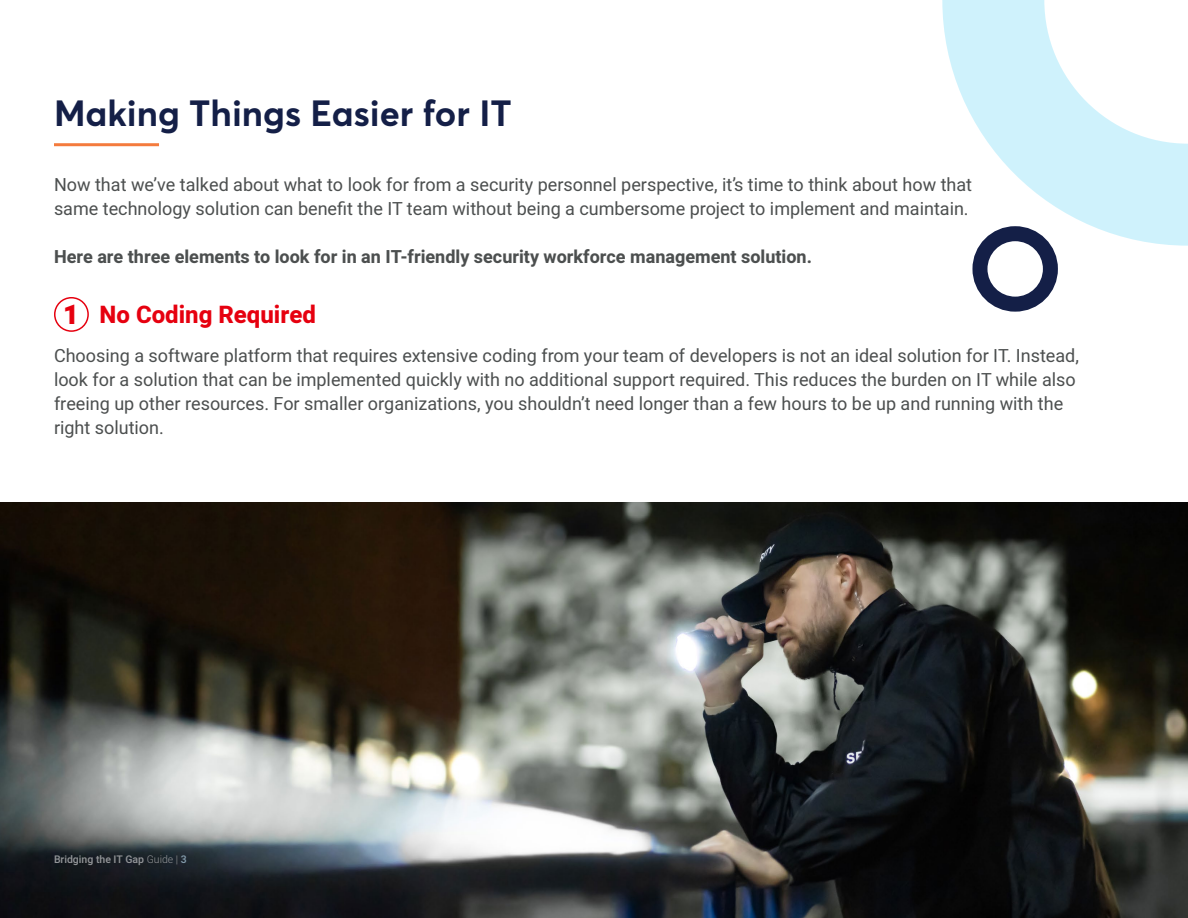
<style>
.page{position:relative;width:1188px;height:918px;background:#fff}
.page>*{position:absolute;margin:0;border:0;box-sizing:border-box;transform-origin:0 0}
.t1{font:700 36px "Averta";color:#141f47}
.t2{font:900 27px "Heebo";color:#e6000f}
.t3{font:800 24px "Heebo";color:#e6000f}
.t4{font:18px/24px "Heebo";color:#4c4f4f}
.t5{font:700 18px "Heebo";color:#4c4f4f}
.t6{font:500 10.5px "Heebo";color:#939598}
.s1{font-weight:300}
.s2{color:#849bab}
</style>
<div class="page">
<img style="left:0;top:502px;width:1188px;height:416px">
<hr style="left:54px;top:143px;width:105px;height:3px;background:#f47b3d">
<svg style="left:942px;top:0;width:246px;height:246px"></svg>
<div style="left:972px;top:226px;width:86px;height:86px;border:15px solid #141f47;border-radius:50%"></div>
<div style="left:54px;top:297px;width:35px;height:35px;border:2px solid #e6000f;border-radius:50%"></div>
<h1 class="t1" style="left:54px;top:91px;width:459px">Making Things Easier for IT</h1>
<p class="t4" style="left:54px;top:172px;width:920px">Now that we’ve talked about what to look for from a security personnel perspective, it’s time to think about how that same technology solution can benefit the IT team without being a cumbersome project to implement and maintain.</p>
<p class="t5" style="left:54px;top:244px;width:760px">Here are three elements to look for in an IT-friendly security workforce management solution.</p>
<h2 class="t2" style="left:63px;top:295px;width:17px">1</h2>
<h3 class="t3" style="left:100px;top:298px;width:218px">No Coding Required</h3>
<p class="t4" style="left:54px;top:344px;width:1027px">Choosing a software platform that requires extensive coding from your team of developers is not an ideal solution for IT. Instead, look for a solution that can be implemented quickly with no additional support required. This reduces the burden on IT while also freeing up other resources. For smaller organizations, you shouldn’t need longer than a few hours to be up and running with the right solution.</p>
<p class="t6" style="left:54px;top:852px;width:134px">Bridging the IT Gap <span class="s1">Guide |</span> <span class="s2">3</span></p>
</div>
